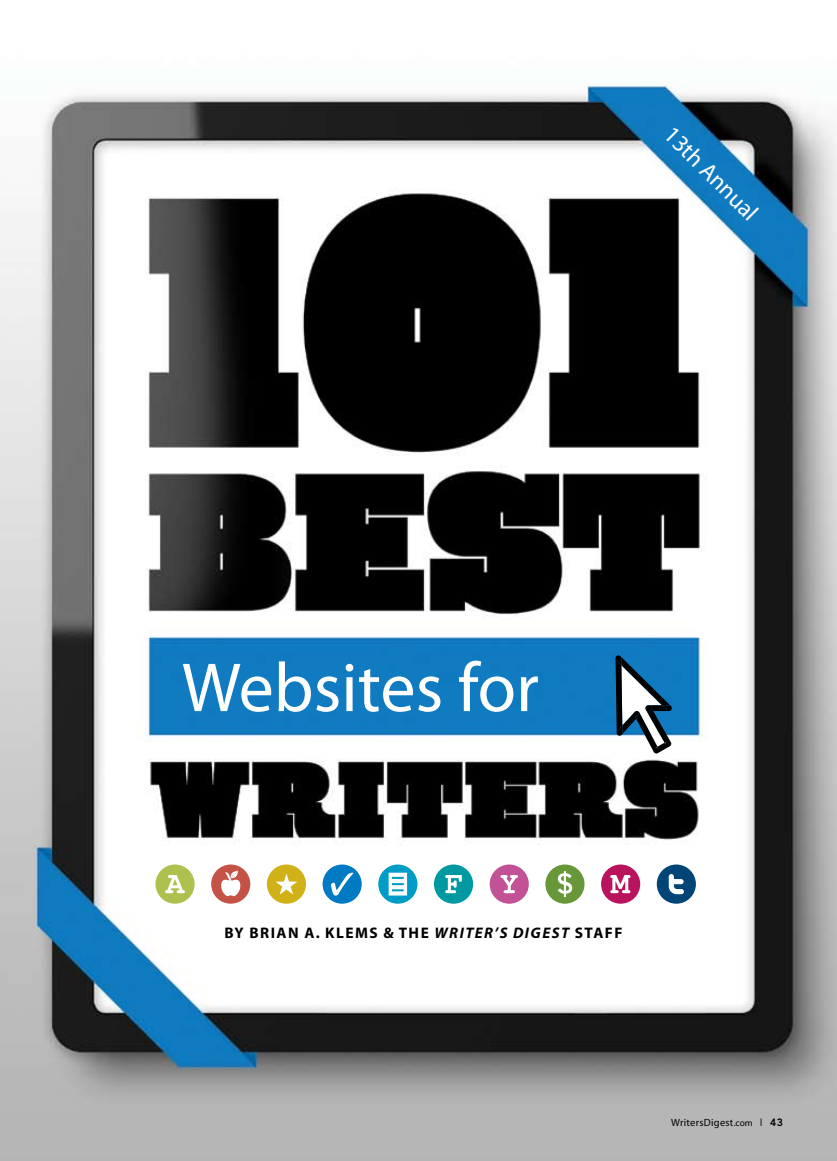
<style>
.page{position:relative;width:837px;height:1161px;background:#fff}
.page>*{position:absolute;margin:0;border:0;box-sizing:border-box;transform-origin:0 0}
.t1{font:70.05px "Myriad Pro";color:#fff}
.t2{font:23.85px "Myriad Pro";color:#fff}
.t3{font:700 15.3px "Myriad Pro";letter-spacing:.095em;color:#000}
.t4{font:10.5px "Myriad Pro";letter-spacing:.025em;color:#000}
.s1{font-style:italic}
.s2{font-size:9.3px}
.s3{font-family:"Avenir LT Std"}
.s4{font-family:"Avenir LT Std";font-weight:800}
</style>
<div class="page">
<img style="left:0;top:84px;width:837px;height:1077px">
<div style="left:155px;top:865px;width:40px;height:39px;background:#aec14e;border-radius:50%"></div>
<svg style="left:165px;top:875px;width:20px;height:18px"></svg>
<div style="left:211px;top:865px;width:39px;height:39px;background:#c55247;border-radius:50%"></div>
<svg style="left:221px;top:870px;width:20px;height:26px"></svg>
<div style="left:267px;top:865px;width:39px;height:39px;background:#d0b218;border-radius:50%"></div>
<svg style="left:276px;top:874px;width:21px;height:21px"></svg>
<div style="left:323px;top:865px;width:39px;height:39px;background:#007ac2;border-radius:50%"></div>
<svg style="left:331px;top:873px;width:22px;height:23px"></svg>
<div style="left:378px;top:865px;width:39px;height:39px;background:#009cc8;border-radius:50%"></div>
<svg style="left:389px;top:873px;width:18px;height:23px"></svg>
<div style="left:434px;top:865px;width:39px;height:39px;background:#0099a2;border-radius:50%"></div>
<svg style="left:445px;top:875px;width:17px;height:18px"></svg>
<div style="left:490px;top:865px;width:39px;height:39px;background:#c25195;border-radius:50%"></div>
<svg style="left:501px;top:875px;width:17px;height:18px"></svg>
<svg style="left:545px;top:865px;width:40px;height:39px"></svg>
<svg style="left:601px;top:865px;width:39px;height:39px"></svg>
<div style="left:657px;top:865px;width:39px;height:39px;background:#004575;border-radius:50%"></div>
<svg style="left:669px;top:874px;width:15px;height:20px"></svg>
<svg style="left:616px;top:655px;width:56px;height:99px"></svg>
<h2 class="t2" style="left:678px;top:120px;width:123px;rotate:45deg">13th Annual</h2>
<h1 class="t1" style="left:182px;top:644px;width:359px">Websites for</h1>
<p class="t3" style="left:224px;top:923px;width:400px">BY BRIAN A. KLEMS &amp; THE <span class="s1">WRITER’S DIGEST</span> STAFF</p>
<p class="t4" style="left:671px;top:1116px;width:113px">WritersDigest<span class="s2">.com</span> <span class="s3">I</span> <span class="s4">43</span></p>
</div>
